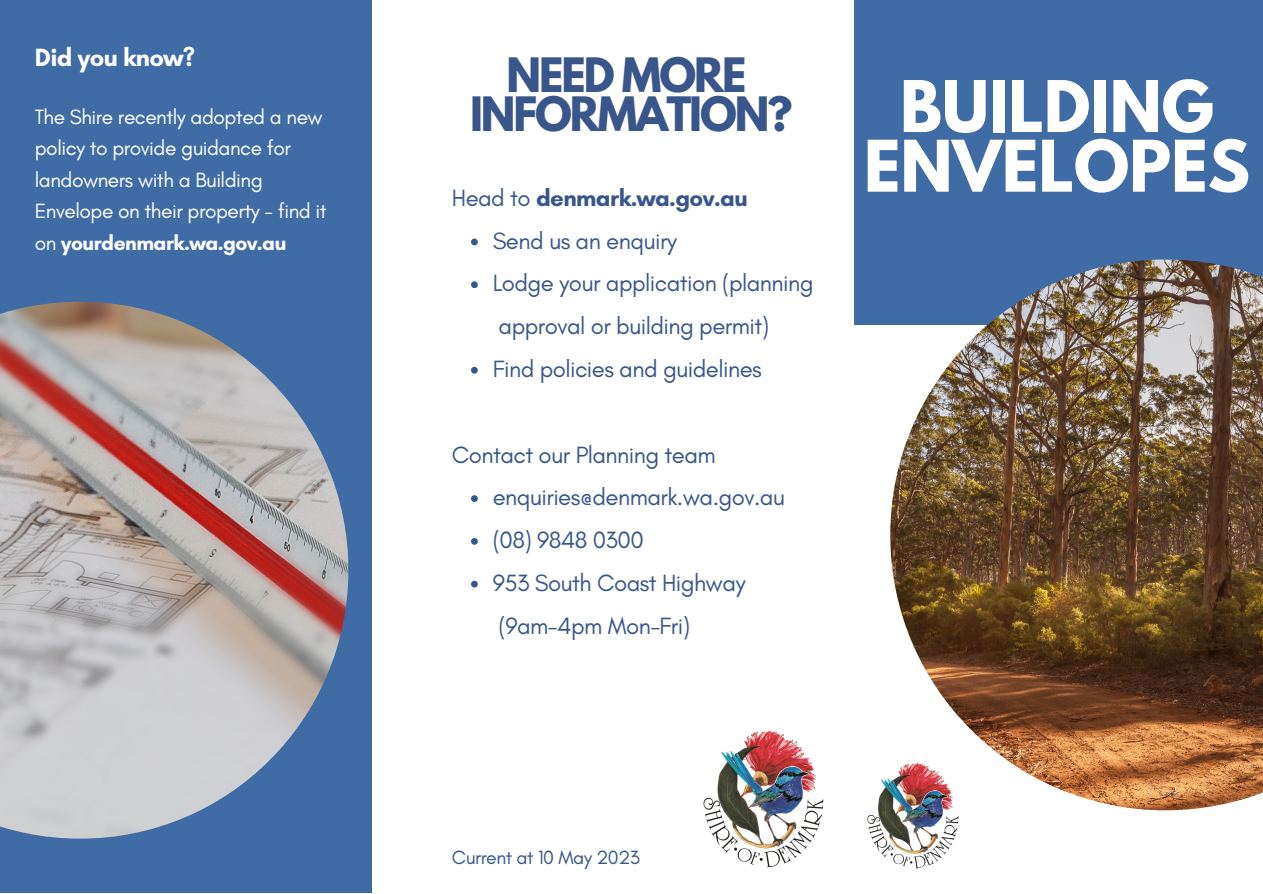
<style>
.page{position:relative;width:1263px;height:894px;background:#fff}
.page>*{position:absolute;margin:0;border:0;box-sizing:border-box;transform-origin:0 0}
.t1{font:700 63px "League Spartan";color:#fff}
.t2{font:700 42px "League Spartan";letter-spacing:-.05em;color:#39568b}
.t3{font:700 25.5px "Glacial Indifference";letter-spacing:-.025em;color:#fff}
.t4{font:24px/42.8px "Glacial Indifference";letter-spacing:-.025em;color:#39568b}
.t5{font:700 24px "Glacial Indifference";letter-spacing:-.025em;color:#39568b}
.t6{font:21px/31.5px "Glacial Indifference";letter-spacing:-.025em;color:#fff}
.t7{font:19.5px "Glacial Indifference";letter-spacing:-.025em;color:#39568b}
.s1{font-weight:700}
.s2{font-weight:400}
</style>
<div class="page">
<div style="left:0;top:0;width:372px;height:892px;background:#406ca6"></div>
<img style="left:704px;top:730px;width:119px;height:137px">
<div style="left:854px;top:0;width:409px;height:325px;background:#406ca6"></div>
<img style="left:868px;top:778px;width:91px;height:90px">
<img style="left:890px;top:259px;width:373px;height:551px">
<img style="left:0;top:301px;width:348px;height:537px">
<svg style="left:471px;top:238px;width:7px;height:7px"></svg>
<svg style="left:471px;top:281px;width:7px;height:7px"></svg>
<svg style="left:471px;top:367px;width:7px;height:6px"></svg>
<svg style="left:471px;top:495px;width:7px;height:7px"></svg>
<svg style="left:471px;top:538px;width:7px;height:6px"></svg>
<svg style="left:471px;top:580px;width:7px;height:7px"></svg>
<p class="t3" style="left:35px;top:42px;width:162px">Did you know?</p>
<p class="t6" style="left:35px;top:101px;width:293px">The Shire recently adopted a new policy to provide guidance for landowners with a Building<br>Envelope on their property - find it on <span class="s1">yourdenmark.wa.gov.au</span></p>
<p class="t2" style="left:507px;top:54px;width:241px">NEED MORE</p>
<p class="t2" style="left:470px;top:93px;width:324px">INFORMATION?</p>
<p class="t5" style="left:452px;top:183px;width:297px"><span class="s2">Head to</span> denmark.wa.gov.au</p>
<p class="t4" style="left:493px;top:219px;width:186px">Send us an enquiry</p>
<p class="t4" style="left:493px;top:261px;width:322px">Lodge your application (planning approval or building permit)</p>
<p class="t4" style="left:493px;top:347px;width:271px">Find policies and guidelines</p>
<p class="t4" style="left:452px;top:432px;width:265px">Contact our Planning team</p>
<p class="t4" style="left:493px;top:475px;width:294px">enquiries@denmark.wa.gov.au</p>
<p class="t4" style="left:493px;top:518px;width:153px">(08) 9848 0300</p>
<p class="t4" style="left:493px;top:561px;width:254px">953 South Coast Highway (9am-4pm Mon-Fri)</p>
<p class="t1" style="left:900px;top:75px;width:315px">BUILDING</p>
<p class="t1" style="left:864px;top:135px;width:388px">ENVELOPES</p>
<p class="t7" style="left:452px;top:845px;width:190px">Current at 10 May 2023</p>
</div>
